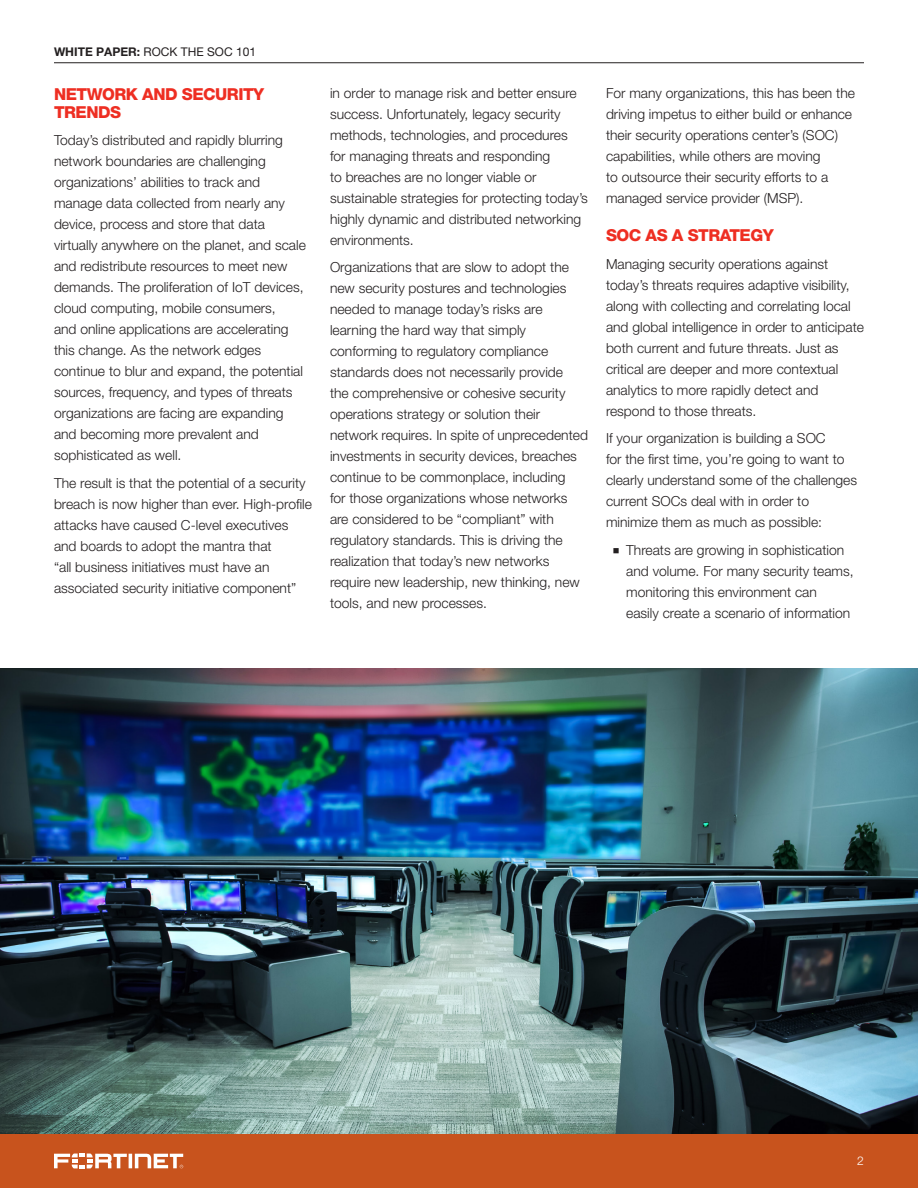
<style>
.page{position:relative;width:918px;height:1188px;background:#fff}
.page>*{position:absolute;margin:0;border:0;box-sizing:border-box;transform-origin:0 0}
.Body_Copy_SUBHEAD__R{font:800 16.5px/18px "Helvetica Neue LT Pro";letter-spacing:-.03em;color:#ee2e22}
.Body_Copy{font:300 13.8px/21px "Helvetica Neue LT Pro";color:#231f20}
.t1{font:12px "Helvetica Neue LT Pro";color:#231f20}
.t2{font:300 12px "Helvetica Neue LT Pro";color:#fff}
.s1{font-weight:700}
</style>
<div class="page">
<div style="left:0;top:1134px;width:918px;height:54px;background:#c8531d"></div>
<svg style="left:54px;top:1154px;width:129px;height:14px"></svg>
<hr style="left:54px;top:63px;width:810px;height:1px;background:#231f20">
<img style="left:0;top:669px;width:918px;height:464px">
<p class="t1" style="left:54px;top:44px;width:204px"><span class="s1">WHITE PAPER:</span> ROCK THE SOC 101</p>
<p class="Body_Copy_SUBHEAD__R" style="left:54px;top:85px;width:212px">NETWORK AND SECURITY<br>TRENDS</p>
<p class="Body_Copy" style="left:54px;top:130px;width:253px">Today’s distributed and rapidly blurring network boundaries are challenging organizations’ abilities to track and manage data collected from nearly any device, process and store that data virtually anywhere on the planet, and scale and redistribute resources to meet new demands. The proliferation of IoT devices, cloud computing, mobile consumers,<br>and online applications are accelerating this change. As the network edges continue to blur and expand, the potential sources, frequency, and types of threats organizations are facing are expanding and becoming more prevalent and sophisticated as well.</p>
<p class="Body_Copy" style="left:54px;top:472px;width:259px">The result is that the potential of a security breach is now higher than ever. High-profile attacks have caused C-level executives and boards to adopt the mantra that<br>“all business initiatives must have an associated security initiative component”</p>
<p class="Body_Copy" style="left:330px;top:82px;width:260px">in order to manage risk and better ensure success. Unfortunately, legacy security methods, technologies, and procedures<br>for managing threats and responding<br>to breaches are no longer viable or sustainable strategies for protecting today’s highly dynamic and distributed networking environments.</p>
<p class="Body_Copy" style="left:330px;top:257px;width:260px">Organizations that are slow to adopt the new security postures and technologies needed to manage today’s risks are learning the hard way that simply conforming to regulatory compliance standards does not necessarily provide<br>the comprehensive or cohesive security operations strategy or solution their network requires. In spite of unprecedented investments in security devices, breaches continue to be commonplace, including<br>for those organizations whose networks are considered to be “compliant” with regulatory standards. This is driving the realization that today’s new networks require new leadership, new thinking, new tools, and new processes.</p>
<p class="Body_Copy" style="left:606px;top:82px;width:251px">For many organizations, this has been the driving impetus to either build or enhance their security operations center’s (SOC) capabilities, while others are moving<br>to outsource their security efforts to a managed service provider (MSP).</p>
<p class="Body_Copy_SUBHEAD__R" style="left:606px;top:226px;width:169px">SOC AS A STRATEGY</p>
<p class="Body_Copy" style="left:606px;top:253px;width:259px">Managing security operations against today’s threats requires adaptive visibility, along with collecting and correlating local and global intelligence in order to anticipate both current and future threats. Just as critical are deeper and more contextual analytics to more rapidly detect and respond to those threats.</p>
<p class="Body_Copy" style="left:606px;top:428px;width:253px">If your organization is building a SOC<br>for the first time, you’re going to want to clearly understand some of the challenges current SOCs deal with in order to minimize them as much as possible:</p>
<p class="Body_Copy" style="left:626px;top:539px;width:229px;text-indent:-14px">■ Threats are growing in sophistication and volume. For many security teams, monitoring this environment can<br>easily create a scenario of information</p>
<p class="t2" style="left:857px;top:1154px;width:8px">2</p>
</div>
